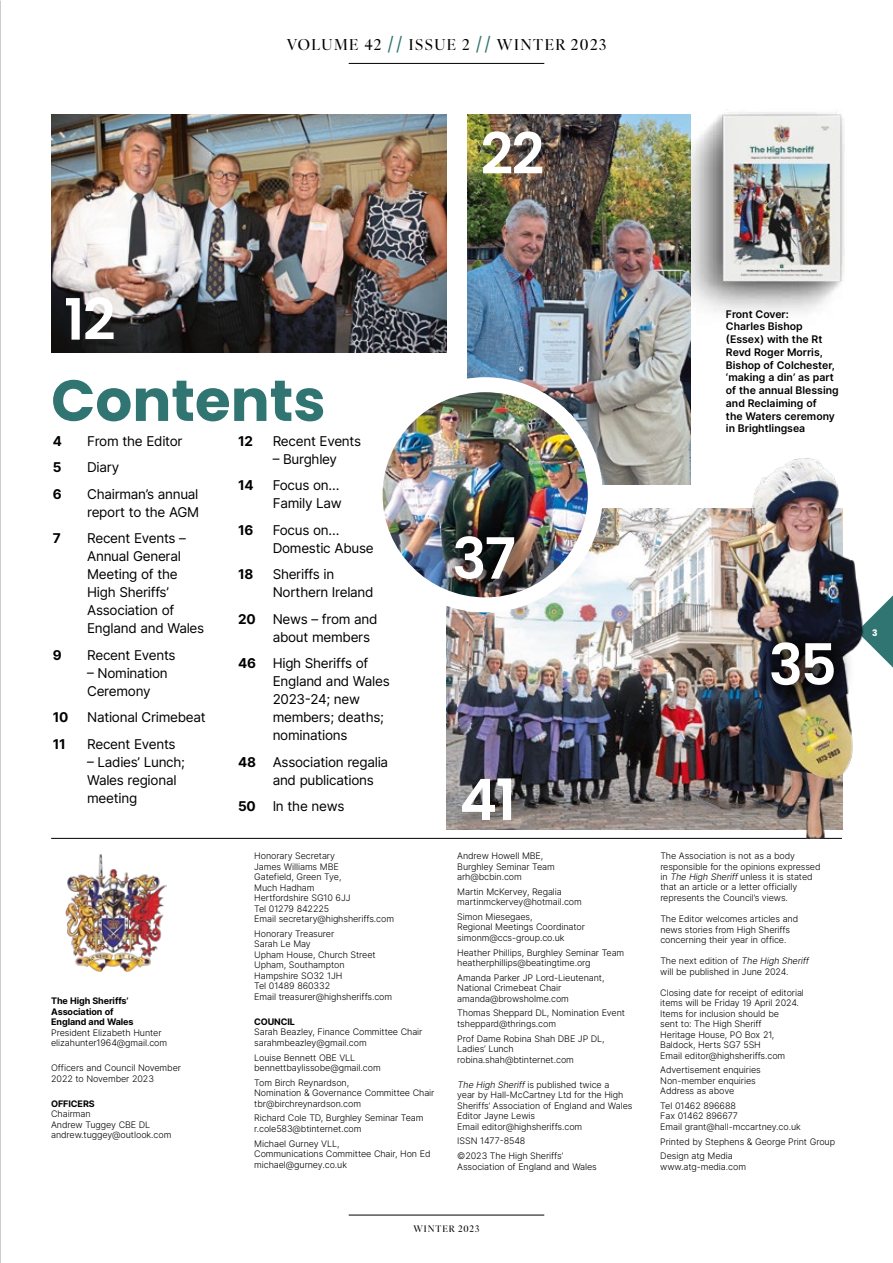
<style>
.page{position:relative;width:893px;height:1263px;background:#fff}
.page>*{position:absolute;margin:0;border:0;box-sizing:border-box;transform-origin:0 0}
.t1{font:700 58.05px "Poppins";color:#317572}
.t2{font:600 57px "Poppins";letter-spacing:-.03em;color:#fff}
.t3{font:500 15px "Ivy Ora Display";letter-spacing:.1em;color:#000}
.t4{font:13.5px/18px "Inter";letter-spacing:-.02em;color:#000}
.t5{font:700 13.5px "Inter";letter-spacing:-.02em;color:#000}
.t6{font:600 10.5px/12.8px "Inter";color:#000}
.t7{font:300 9px/10.5px "Inter";letter-spacing:-.01em;color:#000}
.t8{font:700 9px/10.5px "Inter";letter-spacing:-.01em;color:#000}
.t9{font:500 9px "Ivy Ora Display";letter-spacing:.1em;color:#000}
.t10{font:700 9px "Poppins";color:#fff}
.s1{font-family:"Poppins";font-weight:400;color:#317572}
.s2{font-weight:700}
.s3{font-style:italic}
</style>
<div class="page">
<hr style="left:349px;top:1215px;width:195px;height:1px;background:#000">
<svg style="left:868px;top:595px;width:25px;height:72px"></svg>
<hr style="left:349px;top:63px;width:195px;height:1px;background:#000">
<img style="left:468px;top:115px;width:222px;height:369px">
<img style="left:446px;top:508px;width:281px;height:321px">
<img style="left:51px;top:115px;width:395px;height:238px">
<img style="left:384px;top:385px;width:210px;height:220px">
<div style="left:368px;top:377px;width:235px;height:235px;border:15px solid #fff;border-radius:50%"></div>
<hr style="left:51px;top:838px;width:791px;height:1px;background:#000">
<img style="left:65px;top:854px;width:101px;height:117px">
<img style="left:661px;top:109px;width:183px;height:225px">
<div style="left:436px;top:509px;width:103px;height:88px;background:#000;opacity:.75"></div>
<svg style="left:0;top:18px;width:1px;height:92px"></svg>
<svg style="left:0;top:145px;width:1px;height:92px"></svg>
<svg style="left:0;top:281px;width:1px;height:92px"></svg>
<svg style="left:0;top:417px;width:1px;height:92px"></svg>
<svg style="left:0;top:554px;width:1px;height:92px"></svg>
<svg style="left:0;top:690px;width:1px;height:92px"></svg>
<svg style="left:0;top:826px;width:1px;height:92px"></svg>
<svg style="left:0;top:962px;width:1px;height:92px"></svg>
<svg style="left:0;top:1098px;width:1px;height:92px"></svg>
<svg style="left:0;top:1234px;width:1px;height:29px"></svg>
<img style="left:727px;top:457px;width:141px;height:381px">
<div style="left:749px;top:620px;width:107px;height:88px;background:#000;opacity:.75"></div>
<h3 class="t3" style="left:287px;top:33px;width:321px">VOLUME 42 <span class="s1">//</span> ISSUE 2 <span class="s1">//</span> WINTER 2023</h3>
<h2 class="t2" style="left:480px;top:121px;width:65px">22</h2>
<h2 class="t2" style="left:64px;top:287px;width:53px">12</h2>
<h1 class="t1" style="left:51px;top:367px;width:276px">Contents</h1>
<h3 class="t5" style="left:53px;top:431px;width:11px">4</h3>
<h3 class="t4" style="left:87px;top:432px;width:97px">From the Editor</h3>
<h3 class="t5" style="left:53px;top:458px;width:10px">5</h3>
<h3 class="t4" style="left:87px;top:458px;width:34px">Diary</h3>
<h3 class="t5" style="left:53px;top:484px;width:10px">6</h3>
<h3 class="t4" style="left:87px;top:485px;width:114px">Chairman’s annual report to the AGM</h3>
<h3 class="t5" style="left:53px;top:529px;width:10px">7</h3>
<h3 class="t4" style="left:87px;top:529px;width:119px">Recent Events –<br>Annual General<br>Meeting of the<br>High Sheriffs’<br>Association of<br>England and Wales</h3>
<h3 class="t5" style="left:53px;top:645px;width:10px">9</h3>
<h3 class="t4" style="left:87px;top:646px;width:90px">Recent Events</h3>
<h3 class="t4" style="left:87px;top:664px;width:82px">– Nomination<br>Ceremony</h3>
<h3 class="t5" style="left:53px;top:708px;width:17px">10</h3>
<h3 class="t4" style="left:87px;top:708px;width:120px">National Crimebeat</h3>
<h3 class="t5" style="left:53px;top:734px;width:14px">11</h3>
<h3 class="t4" style="left:87px;top:735px;width:90px">Recent Events</h3>
<h3 class="t4" style="left:87px;top:753px;width:99px">– Ladies’ Lunch;<br>Wales regional meeting</h3>
<p class="t8" style="left:51px;top:995px;width:84px">The High Sheriffs’<br>Association of<br>England and Wales</p>
<p class="t7" style="left:51px;top:1027px;width:118px">President Elizabeth Hunter elizahunter1964@gmail.com</p>
<p class="t7" style="left:51px;top:1062px;width:131px">Officers and Council November<br>2022 to November 2023</p>
<p class="t8" style="left:51px;top:1098px;width:45px">OFFICERS</p>
<p class="t7" style="left:51px;top:1109px;width:122px">Chairman<br>Andrew Tuggey CBE DL andrew.tuggey@outlook.com</p>
<h3 class="t5" style="left:238px;top:431px;width:16px">12</h3>
<h3 class="t4" style="left:273px;top:432px;width:90px">Recent Events</h3>
<h3 class="t4" style="left:273px;top:450px;width:66px">– Burghley</h3>
<h3 class="t5" style="left:238px;top:476px;width:17px">14</h3>
<h3 class="t4" style="left:273px;top:476px;width:71px">Focus on…<br>Family Law</h3>
<h3 class="t5" style="left:238px;top:520px;width:17px">16</h3>
<h3 class="t4" style="left:273px;top:521px;width:102px">Focus on…<br>Domestic Abuse</h3>
<h3 class="t5" style="left:238px;top:565px;width:17px">18</h3>
<h3 class="t4" style="left:273px;top:565px;width:102px">Sheriffs in<br>Northern Ireland</h3>
<h3 class="t5" style="left:238px;top:609px;width:19px">20</h3>
<h3 class="t4" style="left:273px;top:610px;width:106px">News – from and about members</h3>
<h3 class="t4" style="left:273px;top:654px;width:119px;text-indent:-35px"><span class="s2">46</span> High Sheriffs of<br>England and Wales<br>2023-24; new members; deaths; nominations</h3>
<h3 class="t4" style="left:273px;top:753px;width:117px;text-indent:-35px"><span class="s2">48</span> Association regalia and publications</h3>
<h3 class="t4" style="left:238px;top:797px;width:108px"><span class="s2">50</span> In the news</h3>
<p class="t7" style="left:254px;top:850px;width:141px">Honorary Secretary<br>James Williams MBE<br>Gatefield, Green Tye,<br>Much Hadham<br>Hertfordshire SG10 6JJ<br>Tel 01279 842225<br>Email secretary@highsheriffs.com</p>
<p class="t7" style="left:254px;top:928px;width:140px">Honorary Treasurer<br>Sarah Le May<br>Upham House, Church Street<br>Upham, Southampton<br>Hampshire SO32 1JH<br>Tel 01489 860332<br>Email treasurer@highsheriffs.com</p>
<p class="t8" style="left:254px;top:1016px;width:42px">COUNCIL</p>
<p class="t7" style="left:254px;top:1027px;width:170px">Sarah Beazley, Finance Committee Chair sarahmbeazley@gmail.com</p>
<p class="t7" style="left:254px;top:1052px;width:128px">Louise Bennett OBE VLL bennettbaylissobe@gmail.com</p>
<p class="t7" style="left:254px;top:1077px;width:182px">Tom Birch Reynardson,<br>Nomination &amp; Governance Committee Chair tbr@birchreynardson.com</p>
<p class="t7" style="left:254px;top:1113px;width:171px">Richard Cole TD, Burghley Seminar Team r.cole583@btinternet.com</p>
<p class="t7" style="left:254px;top:1138px;width:178px">Michael Gurney VLL,<br>Communications Committee Chair, Hon Ed michael@gurney.co.uk</p>
<h2 class="t2" style="left:452px;top:526px;width:65px">37</h2>
<h2 class="t2" style="left:459px;top:767px;width:58px">41</h2>
<p class="t7" style="left:457px;top:850px;width:99px">Andrew Howell MBE,<br>Burghley Seminar Team arh@bcbin.com</p>
<p class="t7" style="left:457px;top:886px;width:126px">Martin McKervey, Regalia martinmckervey@hotmail.com</p>
<p class="t7" style="left:457px;top:911px;width:129px">Simon Miesegaes,<br>Regional Meetings Coordinator simonm@ccs-group.co.uk</p>
<p class="t7" style="left:457px;top:947px;width:169px">Heather Phillips, Burghley Seminar Team heatherphillips@beatingtime.org</p>
<p class="t7" style="left:457px;top:972px;width:149px">Amanda Parker JP Lord-Lieutenant,<br>National Crimebeat Chair amanda@browsholme.com</p>
<p class="t7" style="left:457px;top:1008px;width:169px">Thomas Sheppard DL, Nomination Event tsheppard@thrings.com</p>
<p class="t7" style="left:457px;top:1033px;width:149px">Prof Dame Robina Shah DBE JP DL,<br>Ladies’ Lunch robina.shah@btinternet.com</p>
<p class="t7" style="left:457px;top:1079px;width:177px"><span class="s3">The High Sheriff</span>is published twice a<br>year by Hall-McCartney Ltd for the High Sheriffs’ Association of England and Wales Editor Jayne Lewis<br>Email editor@highsheriffs.com</p>
<p class="t7" style="left:457px;top:1133px;width:107px;line-height:14.7px">ISSN 1477-8548<br>©2023 The High Sheriffs’</p>
<p class="t7" style="left:457px;top:1161px;width:141px">Association of England and Wales</p>
<p class="t9" style="left:414px;top:1222px;width:67px">WINTER 2023</p>
<p class="t6" style="left:726px;top:307px;width:114px">Front Cover:<br>Charles Bishop (Essex) with the Rt<br>Revd Roger Morris,<br>Bishop of Colchester, ‘making a din’ as part of the annual Blessing and Reclaiming of<br>the Waters ceremony in Brightlingsea</p>
<h2 class="t2" style="left:769px;top:632px;width:70px">35</h2>
<p class="t7" style="left:660px;top:850px;width:162px">The Association is not as a body responsible for the opinions expressed in <span class="s3">The High Sheriff</span>unless it is stated that an article or a letter officially represents the Council’s views.</p>
<p class="t7" style="left:660px;top:913px;width:139px">The Editor welcomes articles and news stories from High Sheriffs concerning their year in office.</p>
<p class="t7" style="left:660px;top:955px;width:152px">The next edition of <span class="s3">The High Sheriff </span>will be published in June 2024.</p>
<p class="t7" style="left:660px;top:987px;width:145px">Closing date for receipt of editorial items will be Friday 19 April 2024.<br>Items for inclusion should be<br>sent to: The High Sheriff<br>Heritage House, PO Box 21,<br>Baldock, Herts SG7 5SH<br>Email editor@highsheriffs.com</p>
<p class="t7" style="left:660px;top:1064px;width:102px">Advertisement enquiries<br>Non-member enquiries<br>Address as above</p>
<p class="t7" style="left:660px;top:1100px;width:142px">Tel 01462 896688<br>Fax 01462 896677<br>Email grant@hall-mccartney.co.uk</p>
<p class="t7" style="left:660px;top:1134px;width:176px;line-height:14.7px">Printed by Stephens &amp; George Print Group<br>Design atg Media</p>
<p class="t7" style="left:660px;top:1161px;width:87px">www.atg-media.com</p>
<p class="t10" style="left:872px;top:628px;width:7px">3</p>
</div>
